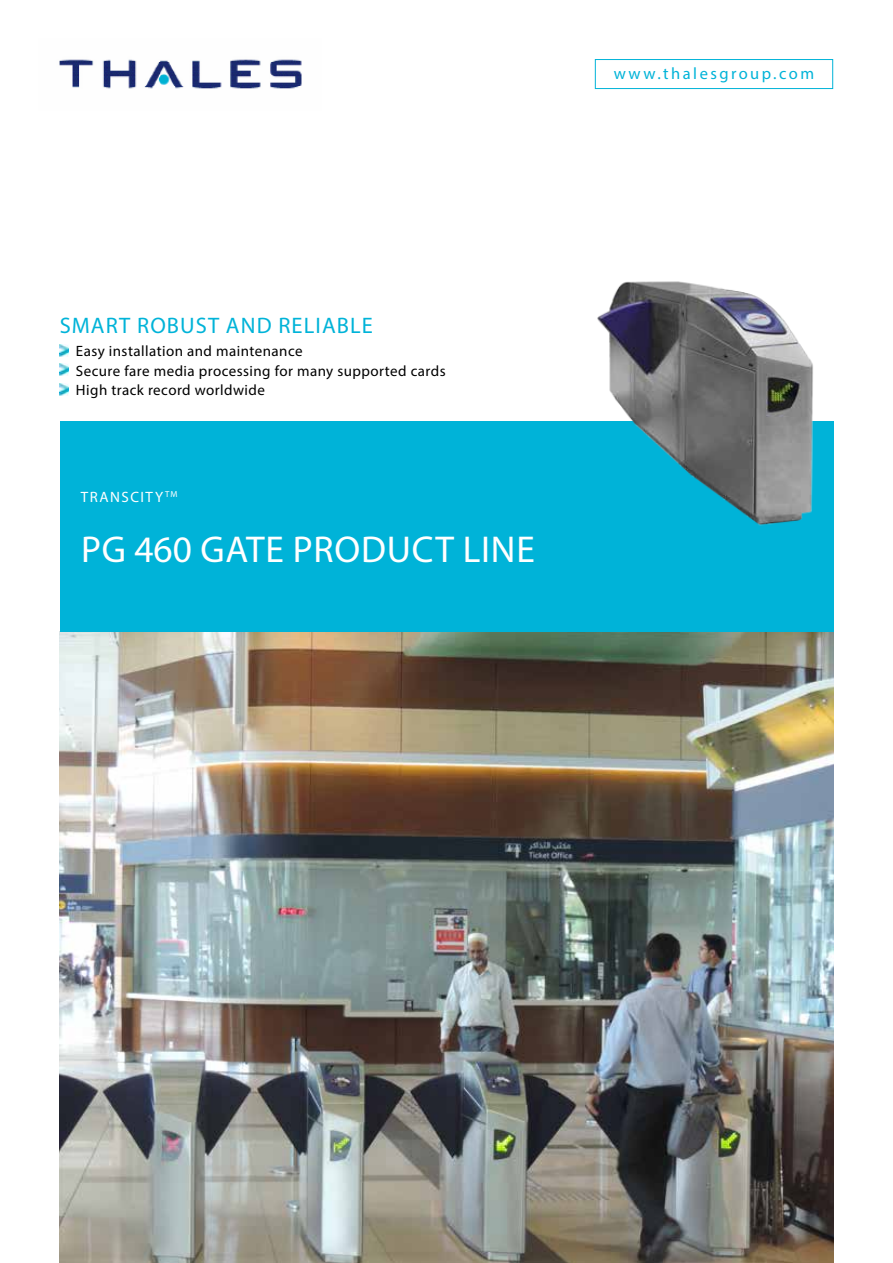
<style>
.page{position:relative;width:893px;height:1263px;background:#fff}
.page>*{position:absolute;margin:0;border:0;box-sizing:border-box;transform-origin:0 0}
.t1{font:37.5px "Myriad Pro";letter-spacing:.02em;color:#fff}
.t2{font:22.5px "Myriad Pro";letter-spacing:.05em;color:#00b3d8}
.t3{font:16.5px "Myriad Pro";letter-spacing:.15em;color:#00b3d8}
.t4{font:15px/19.5px "Myriad Pro";letter-spacing:.03em;color:#000}
.t5{font:15px "Myriad Pro";letter-spacing:.1em;color:#fff}
</style>
<div class="page">
<img style="left:59px;top:59px;width:243px;height:30px">
<div style="left:595px;top:59px;width:238px;height:30px;border:1px solid #00b3d8"></div>
<img style="left:60px;top:631px;width:773px;height:632px">
<svg style="left:60px;top:344px;width:8px;height:12px"></svg>
<svg style="left:60px;top:364px;width:8px;height:12px"></svg>
<svg style="left:60px;top:383px;width:8px;height:12px"></svg>
<div style="left:60px;top:421px;width:773px;height:210px;background:#00b3d8"></div>
<img style="left:597px;top:281px;width:216px;height:245px">
<p class="t3" style="left:614px;top:63px;width:202px">www.thalesgroup.com</p>
<h2 class="t2" style="left:60px;top:311px;width:315px">SMART ROBUST AND RELIABLE</h2>
<p class="t4" style="left:76px;top:341px;width:371px">Easy installation and maintenance<br>Secure fare media processing for many supported cards<br>High track record worldwide</p>
<p class="t5" style="left:81px;top:487px;width:98px">TRANSCITY<sup>TM</sup></p>
<h1 class="t1" style="left:81px;top:526px;width:455px">PG 460 GATE PRODUCT LINE</h1>
</div>
